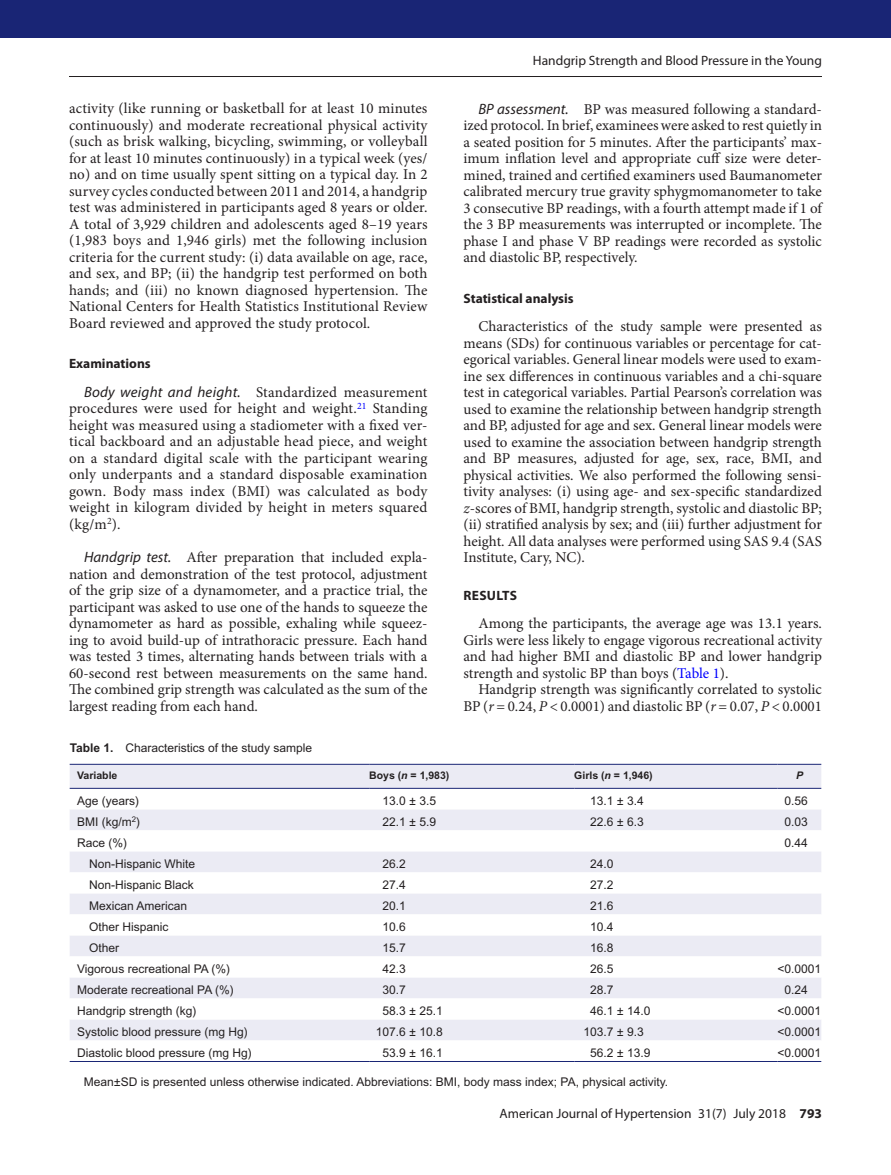
<style>
.page{position:relative;width:891px;height:1175px;background:#fff}
.page>*{position:absolute;margin:0;border:0;box-sizing:border-box;transform-origin:0 0}
.t1{font:15px/16.5px "Minion Pro";color:#231f20;text-align:justify}
.t2{font:13.5px "Myriad Pro";color:#231f20}
.t3{font:700 13.5px "Myriad Pro";color:#231f20}
.t4{font:700 13.5px "Myriad Pro";letter-spacing:.02em;color:#231f20}
.t5{font:12px "Arial MT Std";color:#231f20}
.t6{font:700 10.5px "Arial MT Std";color:#231f20}
.t7{font:italic 700 10.5px "Arial MT Std";color:#231f20}
.s1{font-family:"Myriad Pro";font-style:italic}
.s2{font-style:italic}
.s3{color:#00f}
.s4{font-weight:700}
</style>
<div class="page">
<hr style="left:69px;top:76px;width:753px;height:1px;background:#231f20">
<div style="left:0;top:0;width:891px;height:38px;background:#192575"></div>
<div style="left:70px;top:765px;width:751px;height:23px;background:#ebebf4"></div>
<svg style="left:70px;top:810px;width:751px;height:230px;fill:#ebebf4"></svg>
<hr style="left:70px;top:764px;width:299px;height:1px;background:#192575">
<hr style="left:369px;top:764px;width:205px;height:1px;background:#192575">
<hr style="left:574px;top:764px;width:203px;height:1px;background:#192575">
<hr style="left:777px;top:764px;width:44px;height:1px;background:#192575">
<hr style="left:70px;top:1061px;width:299px;height:1px;background:#192575">
<hr style="left:369px;top:1061px;width:205px;height:1px;background:#192575">
<hr style="left:574px;top:1061px;width:203px;height:1px;background:#192575">
<hr style="left:777px;top:1061px;width:44px;height:1px;background:#192575">
<hr style="left:70px;top:788px;width:299px;height:1px;background:#192575">
<hr style="left:369px;top:788px;width:205px;height:1px;background:#192575">
<hr style="left:574px;top:788px;width:203px;height:1px;background:#192575">
<hr style="left:777px;top:788px;width:44px;height:1px;background:#192575">
<p class="t1" style="left:69px;top:100px;width:360px">activity (like running or basketball for at least 10 minutes continuously) and moderate recreational physical activity (such as brisk walking, bicycling, swimming, or volleyball for at least 10 minutes continuously) in a typical week (yes/ no) and on time usually spent sitting on a typical day. In 2 survey cycles conducted between 2011 and 2014, a handgrip test was administered in participants aged 8 years or older.<br>A total of 3,929 children and adolescents aged 8–19 years (1,983 boys and 1,946 girls) met the following inclusion criteria for the current study: (i) data available on age, race, and sex, and BP; (ii) the handgrip test performed on both hands; and (iii) no known diagnosed hypertension. The National Centers for Health Statistics Institutional Review Board reviewed and approved the study protocol.</p>
<p class="t3" style="left:69px;top:355px;width:83px">Examinations</p>
<p class="t1" style="left:69px;top:384px;width:360px;text-indent:15px"><span class="s1">Body weight and height.</span> Standardized measurement procedures were used for height and weight.<sup>21</sup> Standing height was measured using a stadiometer with a fixed ver&shy;tical backboard and an adjustable head piece, and weight on a standard digital scale with the participant wearing only underpants and a standard disposable examination gown. Body mass index (BMI) was calculated as body weight in kilogram divided by height in meters squared (kg/m<sup>2</sup>).</p>
<p class="t1" style="left:69px;top:549px;width:360px;text-indent:15px"><span class="s1">Handgrip test.</span> After preparation that included expla&shy;nation and demonstration of the test protocol, adjustment of the grip size of a dynamometer, and a practice trial, the participant was asked to use one of the hands to squeeze the dynamometer as hard as possible, exhaling while squeez&shy;ing to avoid build-up of intrathoracic pressure. Each hand was tested 3 times, alternating hands between trials with a 60-second rest between measurements on the same hand.<br>The combined grip strength was calculated as the sum of the largest reading from each hand.</p>
<p class="t2" style="left:533px;top:52px;width:291px">Handgrip Strength and Blood Pressure in the Young</p>
<p class="t1" style="left:463px;top:101px;width:360px;text-indent:15px"><span class="s1">BP assessment.</span> BP was measured following a standard&shy;ized protocol. In brief, examinees were asked to rest quietly in a seated position for 5 minutes. After the participants’ max&shy;imum inflation level and appropriate cuff size were deter&shy;mined, trained and certified examiners used Baumanometer calibrated mercury true gravity sphygmomanometer to take 3 consecutive BP readings, with a fourth attempt made if 1 of the 3 BP measurements was interrupted or incomplete. The phase I and phase V BP readings were recorded as systolic and diastolic BP, respectively.</p>
<p class="t3" style="left:463px;top:289px;width:112px">Statistical analysis</p>
<p class="t1" style="left:463px;top:318px;width:360px;text-indent:15px">Characteristics of the study sample were presented as means (SDs) for continuous variables or percentage for cat&shy;egorical variables. General linear models were used to exam&shy;ine sex differences in continuous variables and a chi-square test in categorical variables. Partial Pearson’s correlation was used to examine the relationship between handgrip strength and BP, adjusted for age and sex. General linear models were used to examine the association between handgrip strength and BP measures, adjusted for age, sex, race, BMI, and physical activities. We also performed the following sensi&shy;tivity analyses: (i) using age- and sex-specific standardized <span class="s2">z</span>-scores of BMI, handgrip strength, systolic and diastolic BP; (ii) stratified analysis by sex; and (iii) further adjustment for height. All data analyses were performed using SAS 9.4 (SAS Institute, Cary, NC).</p>
<p class="t4" style="left:464px;top:586px;width:55px">RESULTS</p>
<p class="t1" style="left:463px;top:615px;width:360px;text-indent:15px">Among the participants, the average age was 13.1 years.<br>Girls were less likely to engage vigorous recreational activity and had higher BMI and diastolic BP and lower handgrip strength and systolic BP than boys (<span class="s3">Table 1</span>).</p>
<p class="t1" style="left:463px;top:681px;width:360px;text-align:right">Handgrip strength was significantly correlated to systolic<br>BP (<span class="s2">r</span> = 0.24, <span class="s2">P</span> &lt; 0.0001) and diastolic BP (<span class="s2">r</span> = 0.07, <span class="s2">P</span> &lt; 0.0001</p>
<p class="t5" style="left:70px;top:740px;width:244px"><span class="s4">Table 1.</span> Characteristics of the study sample</p>
<p class="t6" style="left:77px;top:769px;width:42px">Variable</p>
<p class="t6" style="left:369px;top:769px;width:82px">Boys (<span class="s2">n</span> = 1,983)</p>
<p class="t6" style="left:574px;top:769px;width:80px">Girls (<span class="s2">n</span> = 1,946)</p>
<p class="t7" style="left:796px;top:769px;width:9px">P</p>
<p class="t5" style="left:77px;top:793px;width:64px">Age (years)</p>
<p class="t5" style="left:382px;top:793px;width:55px">13.0 ± 3.5</p>
<p class="t5" style="left:590px;top:793px;width:55px">13.1 ± 3.4</p>
<p class="t5" style="left:784px;top:793px;width:25px">0.56</p>
<p class="t5" style="left:77px;top:814px;width:65px">BMI (kg/m<sup>2</sup>)</p>
<p class="t5" style="left:382px;top:814px;width:55px">22.1 ± 5.9</p>
<p class="t5" style="left:590px;top:814px;width:55px">22.6 ± 6.3</p>
<p class="t5" style="left:784px;top:814px;width:25px">0.03</p>
<p class="t5" style="left:77px;top:835px;width:52px">Race (%)</p>
<p class="t5" style="left:784px;top:835px;width:25px">0.44</p>
<p class="t5" style="left:89px;top:856px;width:108px">Non-Hispanic White</p>
<p class="t5" style="left:382px;top:856px;width:25px">26.2</p>
<p class="t5" style="left:590px;top:856px;width:25px">24.0</p>
<p class="t5" style="left:89px;top:877px;width:106px">Non-Hispanic Black</p>
<p class="t5" style="left:382px;top:877px;width:25px">27.4</p>
<p class="t5" style="left:590px;top:877px;width:25px">27.2</p>
<p class="t5" style="left:89px;top:898px;width:100px">Mexican American</p>
<p class="t5" style="left:382px;top:898px;width:25px">20.1</p>
<p class="t5" style="left:590px;top:898px;width:25px">21.6</p>
<p class="t5" style="left:89px;top:919px;width:81px">Other Hispanic</p>
<p class="t5" style="left:382px;top:919px;width:25px">10.6</p>
<p class="t5" style="left:590px;top:919px;width:25px">10.4</p>
<p class="t5" style="left:89px;top:940px;width:32px">Other</p>
<p class="t5" style="left:382px;top:940px;width:25px">15.7</p>
<p class="t5" style="left:590px;top:940px;width:25px">16.8</p>
<p class="t5" style="left:77px;top:961px;width:154px">Vigorous recreational PA (%)</p>
<p class="t5" style="left:382px;top:961px;width:25px">42.3</p>
<p class="t5" style="left:590px;top:961px;width:25px">26.5</p>
<p class="t5" style="left:777px;top:961px;width:45px">&lt;0.0001</p>
<p class="t5" style="left:77px;top:982px;width:158px">Moderate recreational PA (%)</p>
<p class="t5" style="left:382px;top:982px;width:25px">30.7</p>
<p class="t5" style="left:590px;top:982px;width:25px">28.7</p>
<p class="t5" style="left:784px;top:982px;width:25px">0.24</p>
<p class="t5" style="left:77px;top:1003px;width:121px">Handgrip strength (kg)</p>
<p class="t5" style="left:382px;top:1003px;width:62px">58.3 ± 25.1</p>
<p class="t5" style="left:590px;top:1003px;width:62px">46.1 ± 14.0</p>
<p class="t5" style="left:777px;top:1003px;width:45px">&lt;0.0001</p>
<p class="t5" style="left:77px;top:1024px;width:172px">Systolic blood pressure (mg Hg)</p>
<p class="t5" style="left:376px;top:1024px;width:69px">107.6 ± 10.8</p>
<p class="t5" style="left:583px;top:1024px;width:62px">103.7 ± 9.3</p>
<p class="t5" style="left:777px;top:1024px;width:45px">&lt;0.0001</p>
<p class="t5" style="left:77px;top:1045px;width:176px">Diastolic blood pressure (mg Hg)</p>
<p class="t5" style="left:382px;top:1045px;width:62px">53.9 ± 16.1</p>
<p class="t5" style="left:590px;top:1045px;width:62px">56.2 ± 13.9</p>
<p class="t5" style="left:777px;top:1045px;width:45px">&lt;0.0001</p>
<p class="t5" style="left:84px;top:1074px;width:586px">Mean±SD is presented unless otherwise indicated. Abbreviations: BMI, body mass index; PA, physical activity.</p>
<p class="t2" style="left:500px;top:1105px;width:324px">American Journal of Hypertension 31(7) July 2018 <span class="s4">793</span></p>
</div>
